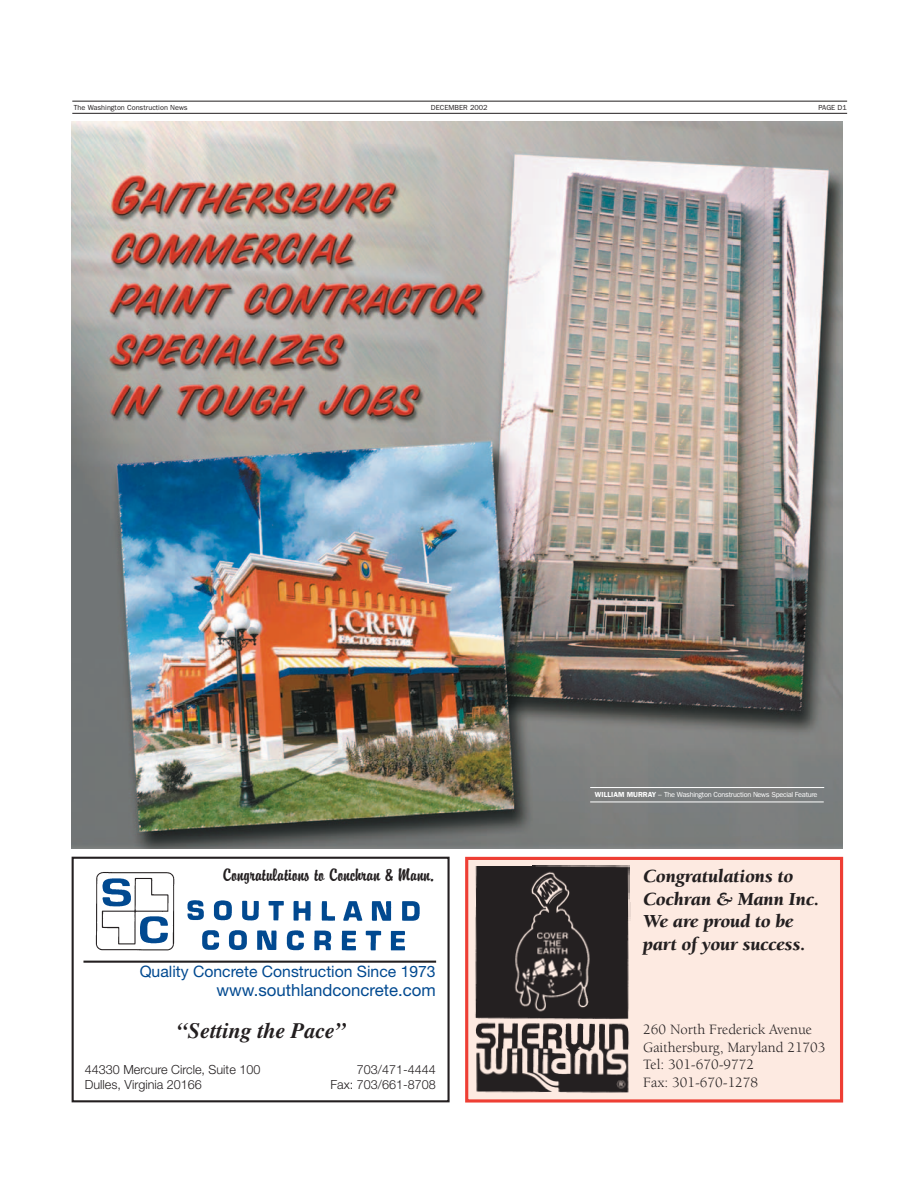
<style>
.page{position:relative;width:918px;height:1188px;background:#fff}
.page>*{position:absolute;margin:0;border:0;box-sizing:border-box;transform-origin:0 0}
.t1{font:italic 700 22.05px "Times";color:#231f20}
.t2{font:italic 900 18.9px/22.6px "Berkeley";color:#231f20}
.t3{font:18.9px "Brody EF";color:#231f20}
.t4{font:16.8px "Helvetica Neue";color:#014990}
.t5{font:15.75px "Helvetica Neue";color:#014990}
.t6{font:14.7px/17.7px "Berkeley";color:#231f20}
.t7{font:300 12.6px "Helvetica Neue";color:#231f20}
.t8{font:7.35px "Franklin Gothic";letter-spacing:-.035em;color:#fff}
.t9{font:7.35px "Franklin Gothic";color:#231f20}
.s1{font-weight:600}
</style>
<div class="page">
<img style="left:71px;top:121px;width:771px;height:727px">
<hr style="left:72px;top:101px;width:775px;height:1px;background:#231f20">
<hr style="left:72px;top:113px;width:775px;height:1px;background:#231f20">
<hr style="left:590px;top:802px;width:234px;height:1px;background:#fff">
<hr style="left:590px;top:787px;width:234px;height:1px;background:#fff">
<img style="left:187px;top:900px;width:233px;height:51px">
<div style="left:72px;top:857px;width:378px;height:245px;border:2px solid #231f20"></div>
<img style="left:95px;top:872px;width:80px;height:79px">
<img style="left:102px;top:877px;width:30px;height:31px">
<img style="left:138px;top:914px;width:31px;height:32px">
<hr style="left:83px;top:961px;width:353px;height:2px;background:#231f20">
<div style="left:467px;top:858px;width:375px;height:243px;background:#fdeae1"></div>
<img style="left:475px;top:866px;width:156px;height:227px">
<div style="left:465px;top:857px;width:378px;height:246px;border:3px solid #ee3e34"></div>
<p class="t9" style="left:74px;top:105px;width:115px">The Washington Construction News</p>
<p class="t9" style="left:431px;top:105px;width:58px">DECEMBER 2002</p>
<p class="t9" style="left:819px;top:105px;width:30px">PAGE D1</p>
<p class="t8" style="left:595px;top:792px;width:224px"><span class="s1">WILLIAM MURRAY</span> – The Washington Construction News Special Feature</p>
<p class="t3" style="left:223px;top:869px;width:213px">Congratulations to Conchran &amp; Mann.</p>
<p class="t2" style="left:643px;top:866px;width:177px">Congratulations to<br>Cochran &amp; Mann Inc.<br>We are proud to be part of your success.</p>
<p class="t5" style="left:140px;top:966px;width:298px">Quality Concrete Construction Since 1973</p>
<p class="t4" style="left:216px;top:984px;width:221px">www.southlandconcrete.com</p>
<h1 class="t1" style="left:177px;top:1022px;width:171px">“Setting the Pace”</h1>
<p class="t7" style="left:85px;top:1065px;width:177px">44330 Mercure Circle, Suite 100</p>
<p class="t7" style="left:357px;top:1065px;width:80px">703/471-4444</p>
<p class="t7" style="left:85px;top:1080px;width:118px">Dulles, Virginia 20166</p>
<p class="t7" style="left:331px;top:1080px;width:107px">Fax: 703/661-8708</p>
<p class="t6" style="left:643px;top:1022px;width:184px">260 North Frederick Avenue<br>Gaithersburg, Maryland 21703<br>Tel: 301-670-9772<br>Fax: 301-670-1278</p>
</div>
